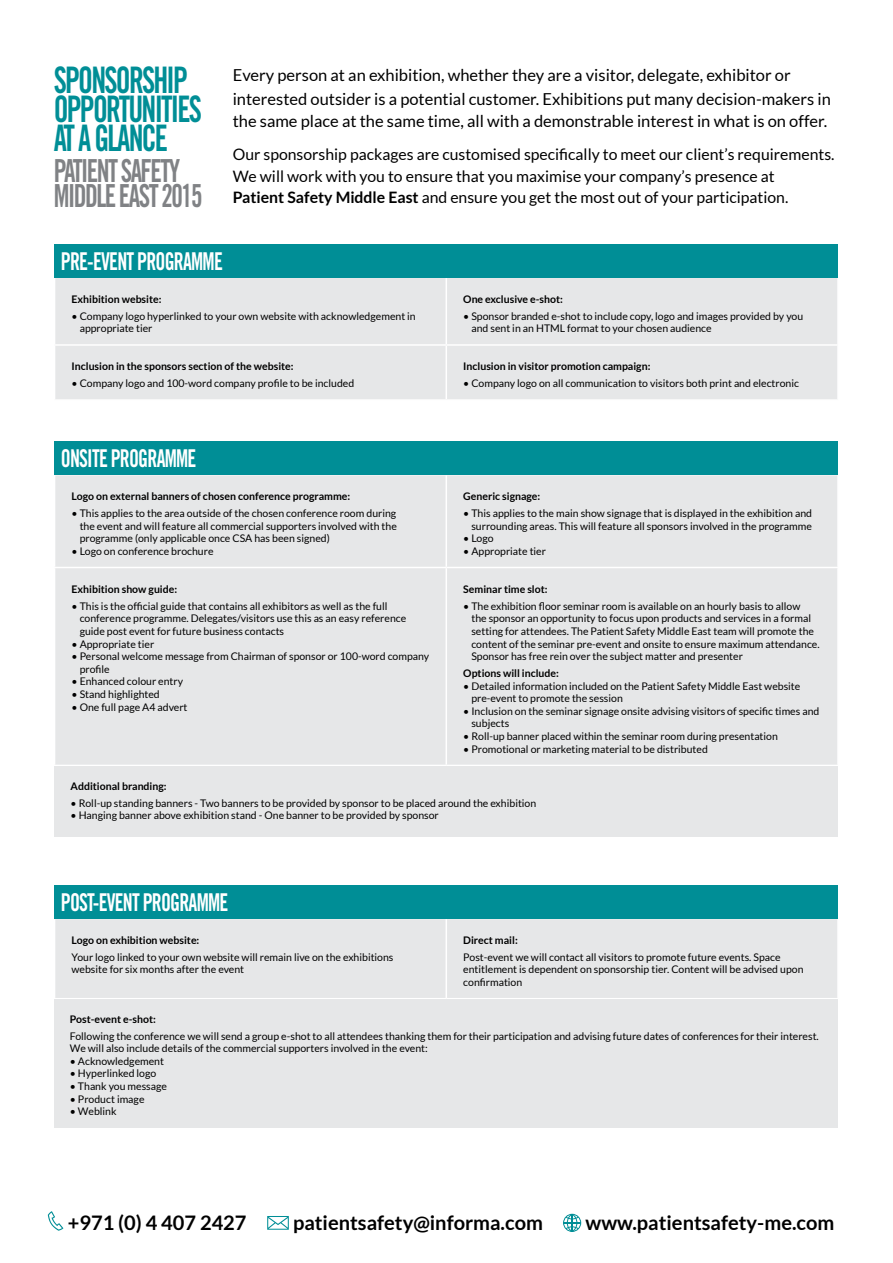
<style>
.page{position:relative;width:893px;height:1263px;background:#fff}
.page>*{position:absolute;margin:0;border:0;box-sizing:border-box;transform-origin:0 0}
.t1{font:36.6px/29.1px "Trade Gothic LT Pro Bd Cn 20";letter-spacing:-.06em;color:#008e96;scale:.81 1}
.t2{font:31.8px/25.2px "Trade Gothic LT Pro Bd Cn 20";letter-spacing:-.06em;color:#808285;scale:.81 1}
.t3{font:24.6px "Trade Gothic LT Pro Bd Cn 20";letter-spacing:-.04em;color:#fff;scale:.81 1}
.t4{font:700 20.1px "Lato";color:#000}
.t5{font:16.5px/22.6px "Lato";color:#000}
.t6{font:15.75px/21.9px "Lato";color:#000}
.t7{font:10.5px/12.6px "Lato";color:#000}
.t8{font:700 10.5px "Lato";color:#000}
.s1{font-weight:700}
</style>
<div class="page">
<div style="left:55px;top:278px;width:782px;height:121px;background:#e6e7e8"></div>
<hr style="left:446px;top:278px;width:1px;height:66px;background:#fff">
<hr style="left:54px;top:344px;width:392px;height:2px;background:#fff">
<hr style="left:446px;top:344px;width:393px;height:2px;background:#fff">
<hr style="left:446px;top:346px;width:1px;height:53px;background:#fff">
<div style="left:54px;top:244px;width:783px;height:34px;background:#008e96"></div>
<div style="left:55px;top:475px;width:782px;height:290px;background:#e6e7e8"></div>
<hr style="left:446px;top:475px;width:1px;height:92px;background:#fff">
<hr style="left:54px;top:567px;width:392px;height:1px;background:#fff">
<hr style="left:446px;top:567px;width:393px;height:1px;background:#fff">
<hr style="left:446px;top:568px;width:1px;height:197px;background:#fff">
<div style="left:54px;top:441px;width:783px;height:34px;background:#008e96"></div>
<div style="left:55px;top:766px;width:783px;height:70px;background:#e6e7e8"></div>
<div style="left:55px;top:919px;width:782px;height:79px;background:#e6e7e8"></div>
<hr style="left:446px;top:919px;width:1px;height:79px;background:#fff">
<div style="left:54px;top:885px;width:783px;height:34px;background:#008e96"></div>
<div style="left:54px;top:999px;width:783px;height:129px;background:#e6e7e8"></div>
<svg style="left:48px;top:1211px;width:15px;height:20px"></svg>
<svg style="left:267px;top:1216px;width:22px;height:14px"></svg>
<svg style="left:563px;top:1214px;width:18px;height:18px"></svg>
<h1 class="t1" style="left:54px;top:65px;width:185px">SPONSORSHIP<br>OPPORTUNITIES<br>AT A GLANCE</h1>
<h2 class="t2" style="left:54px;top:158px;width:185px">PATIENT SAFETY<br>MIDDLE EAST 2015</h2>
<p class="t5" style="left:233px;top:64px;width:600px">Every person at an exhibition, whether they are a visitor, delegate, exhibitor or interested outsider is a potential customer. Exhibitions put many decision-makers in the same place at the same time, all with a demonstrable interest in what is on offer.</p>
<p class="t6" style="left:233px;top:143px;width:603px">Our sponsorship packages are customised specifically to meet our client’s requirements.<br>We will work with you to ensure that you maximise your company’s presence at<br><span class="s1">Patient Safety Middle East</span> and ensure you get the most out of your participation.</p>
<h3 class="t3" style="left:61px;top:246px;width:201px">PRE-EVENT PROGRAMME</h3>
<p class="t8" style="left:72px;top:293px;width:91px">Exhibition website:</p>
<p class="t7" style="left:80px;top:309px;width:338px;text-indent:-8px">• Company logo hyperlinked to your own website with acknowledgement in appropriate tier</p>
<p class="t8" style="left:72px;top:361px;width:224px">Inclusion in the sponsors section of the website:</p>
<p class="t7" style="left:72px;top:377px;width:284px">• Company logo and 100-word company profile to be included</p>
<h3 class="t3" style="left:61px;top:444px;width:169px">ONSITE PROGRAMME</h3>
<p class="t8" style="left:72px;top:490px;width:280px">Logo on external banners of chosen conference programme:</p>
<p class="t7" style="left:80px;top:507px;width:319px;text-align:justify;text-indent:-8px">• This applies to the area outside of the chosen conference room during the event and will feature all commercial supporters involved with the programme (only applicable once CSA has been signed)</p>
<p class="t7" style="left:72px;top:544px;width:143px">• Logo on conference brochure</p>
<p class="t8" style="left:72px;top:583px;width:107px">Exhibition show guide:</p>
<p class="t7" style="left:80px;top:600px;width:328px;text-indent:-8px">• This is the official guide that contains all exhibitors as well as the full conference programme. Delegates/visitors use this as an easy reference guide post event for future business contacts</p>
<p class="t7" style="left:72px;top:637px;width:84px">• Appropriate tier</p>
<p class="t7" style="left:80px;top:650px;width:351px;text-indent:-8px">• Personal welcome message from Chairman of sponsor or 100-word company profile</p>
<p class="t7" style="left:72px;top:675px;width:113px">• Enhanced colour entry</p>
<p class="t7" style="left:72px;top:688px;width:90px">• Stand highlighted</p>
<p class="t7" style="left:72px;top:700px;width:117px">• One full page A4 advert</p>
<p class="t8" style="left:463px;top:293px;width:101px">One exclusive e-shot:</p>
<p class="t7" style="left:471px;top:309px;width:333px;text-indent:-8px">• Sponsor branded e-shot to include copy, logo and images provided by you and sent in an HTML format to your chosen audience</p>
<p class="t8" style="left:463px;top:361px;width:189px">Inclusion in visitor promotion campaign:</p>
<p class="t7" style="left:463px;top:377px;width:337px">• Company logo on all communication to visitors both print and electronic</p>
<p class="t8" style="left:463px;top:490px;width:79px">Generic signage:</p>
<p class="t7" style="left:463px;top:507px;width:350px;text-align:right">• This applies to the main show signage that is displayed in the exhibition and surrounding areas. This will feature all sponsors involved in the programme</p>
<p class="t7" style="left:463px;top:532px;width:32px">• Logo</p>
<p class="t7" style="left:463px;top:544px;width:84px">• Appropriate tier</p>
<p class="t8" style="left:463px;top:583px;width:86px">Seminar time slot:</p>
<p class="t7" style="left:471px;top:600px;width:350px;text-indent:-8px">• The exhibition floor seminar room is available on an hourly basis to allow<br>the sponsor an opportunity to focus upon products and services in a formal setting for attendees. The Patient Safety Middle East team will promote the content of the seminar pre-event and onsite to ensure maximum attendance.<br>Sponsor has free rein over the subject matter and presenter</p>
<p class="t8" style="left:463px;top:667px;width:97px">Options will include:</p>
<p class="t7" style="left:471px;top:679px;width:330px;text-indent:-8px">• Detailed information included on the Patient Safety Middle East website pre-event to promote the session</p>
<p class="t7" style="left:471px;top:705px;width:349px;text-indent:-8px">• Inclusion on the seminar signage onsite advising visitors of specific times and subjects</p>
<p class="t7" style="left:463px;top:730px;width:316px">• Roll-up banner placed within the seminar room during presentation</p>
<p class="t7" style="left:463px;top:742px;width:246px">• Promotional or marketing material to be distributed</p>
<p class="t8" style="left:71px;top:780px;width:98px">Additional branding:</p>
<p class="t7" style="left:71px;top:796px;width:467px">• Roll-up standing banners - Two banners to be provided by sponsor to be placed around the exhibition</p>
<p class="t7" style="left:71px;top:809px;width:370px">• Hanging banner above exhibition stand - One banner to be provided by sponsor</p>
<h3 class="t3" style="left:61px;top:887px;width:208px">POST-EVENT PROGRAMME</h3>
<p class="t8" style="left:72px;top:934px;width:129px">Logo on exhibition website:</p>
<p class="t7" style="left:72px;top:950px;width:323px">Your logo linked to your own website will remain live on the exhibitions website for six months after the event</p>
<p class="t8" style="left:463px;top:934px;width:56px">Direct mail:</p>
<p class="t7" style="left:463px;top:950px;width:342px">Post-event we will contact all visitors to promote future events. Space entitlement is dependent on sponsorship tier. Content will be advised upon confirmation</p>
<p class="t8" style="left:70px;top:1013px;width:88px">Post-event e-shot:</p>
<p class="t7" style="left:70px;top:1029px;width:750px">Following the conference we will send a group e-shot to all attendees thanking them for their participation and advising future dates of conferences for their interest.<br>We will also include details of the commercial supporters involved in the event:</p>
<p class="t7" style="left:70px;top:1054px;width:96px">• Acknowledgement</p>
<p class="t7" style="left:70px;top:1067px;width:88px">• Hyperlinked logo</p>
<p class="t7" style="left:70px;top:1080px;width:99px">• Thank you message</p>
<p class="t7" style="left:70px;top:1092px;width:76px">• Product image</p>
<p class="t7" style="left:70px;top:1105px;width:48px">• Weblink</p>
<h3 class="t4" style="left:68px;top:1211px;width:180px">+971 (0) 4 407 2427</h3>
<h3 class="t4" style="left:293px;top:1211px;width:251px">patientsafety@informa.com</h3>
<h3 class="t4" style="left:586px;top:1211px;width:250px">www.patientsafety-me.com</h3>
</div>
